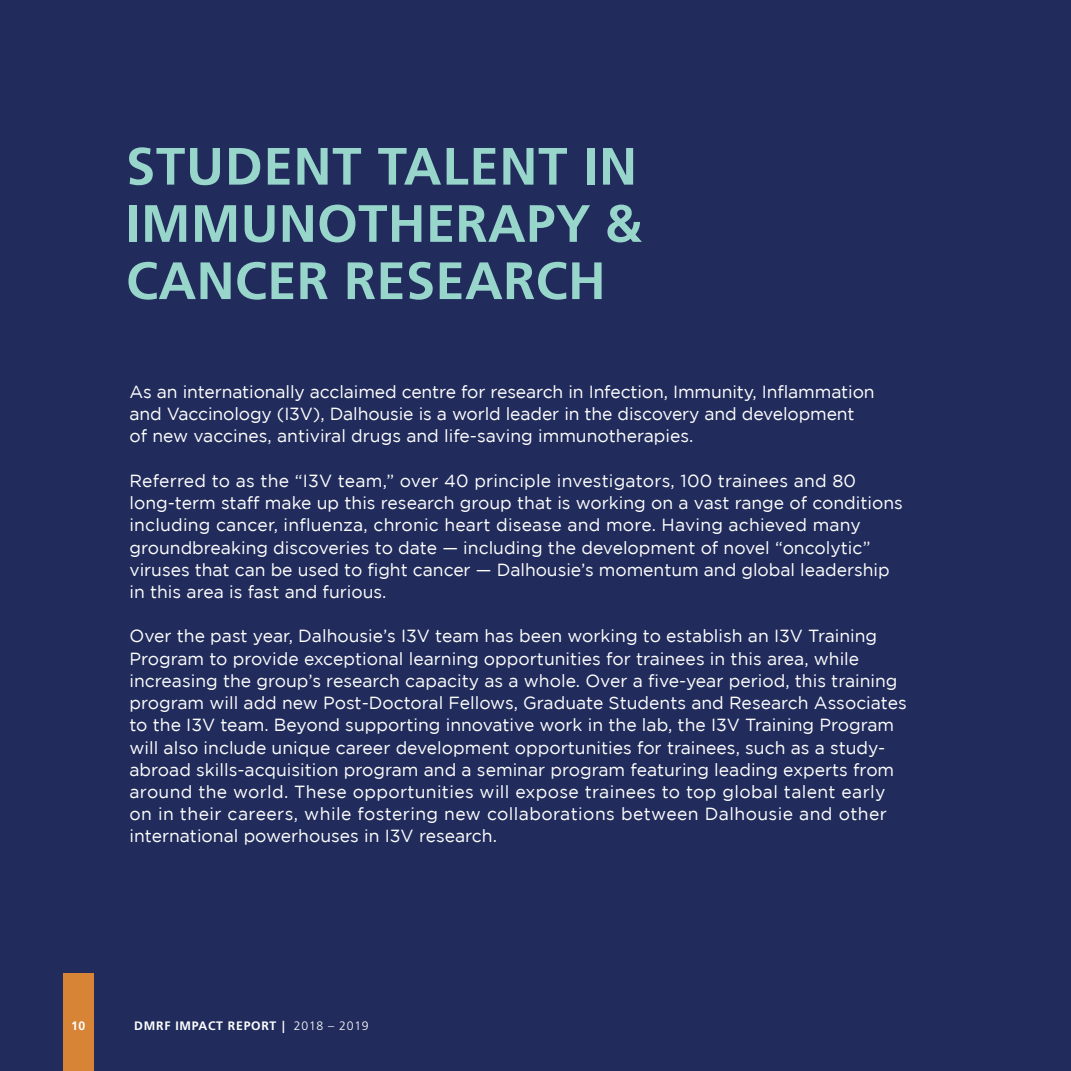
<style>
.page{position:relative;width:1071px;height:1071px;background:#212c5c}
.page>*{position:absolute;margin:0;border:0;box-sizing:border-box;transform-origin:0 0}
.t1{font:700 52.5px/57.2px "Frutiger LT Std";letter-spacing:.005em;color:#98d5cb;text-align:justify}
.t2{font:17.5px/22.2px "Gotham";color:#fff}
.t3{font:700 12.25px "Frutiger LT Std";letter-spacing:.06em;color:#fff}
.s1{font-weight:300}
</style>
<div class="page">
<div style="left:63px;top:974px;width:30px;height:97px;background:#d78437"></div>
<h1 class="t1" style="left:126px;top:138px;width:518px">STUDENT TALENT IN IMMUNOTHERAPY &amp; CANCER RESEARCH</h1>
<p class="t2" style="left:130px;top:380px;width:747px">As an internationally acclaimed centre for research in Infection, Immunity, Inflammation and Vaccinology (I3V), Dalhousie is a world leader in the discovery and development of new vaccines, antiviral drugs and life-saving immunotherapies.</p>
<p class="t2" style="left:130px;top:469px;width:775px">Referred to as the “I3V team,” over 40 principle investigators, 100 trainees and 80 long-term staff make up this research group that is working on a vast range of conditions including cancer, influenza, chronic heart disease and more. Having achieved many groundbreaking discoveries to date — including the development of novel “oncolytic” viruses that can be used to fight cancer — Dalhousie’s momentum and global leadership in this area is fast and furious.</p>
<p class="t2" style="left:130px;top:625px;width:779px">Over the past year, Dalhousie’s I3V team has been working to establish an I3V Training Program to provide exceptional learning opportunities for trainees in this area, while increasing the group’s research capacity as a whole. Over a five-year period, this training program will add new Post-Doctoral Fellows, Graduate Students and Research Associates to the I3V team. Beyond supporting innovative work in the lab, the I3V Training Program will also include unique career development opportunities for trainees, such as a study&shy;abroad skills-acquisition program and a seminar program featuring leading experts from around the world. These opportunities will expose trainees to top global talent early on in their careers, while fostering new collaborations between Dalhousie and other international powerhouses in I3V research.</p>
<p class="t3" style="left:71px;top:1018px;width:16px">10</p>
<p class="t3" style="left:134px;top:1018px;width:236px">DMRF IMPACT REPORT | <span class="s1">2018 – 2019</span></p>
</div>
